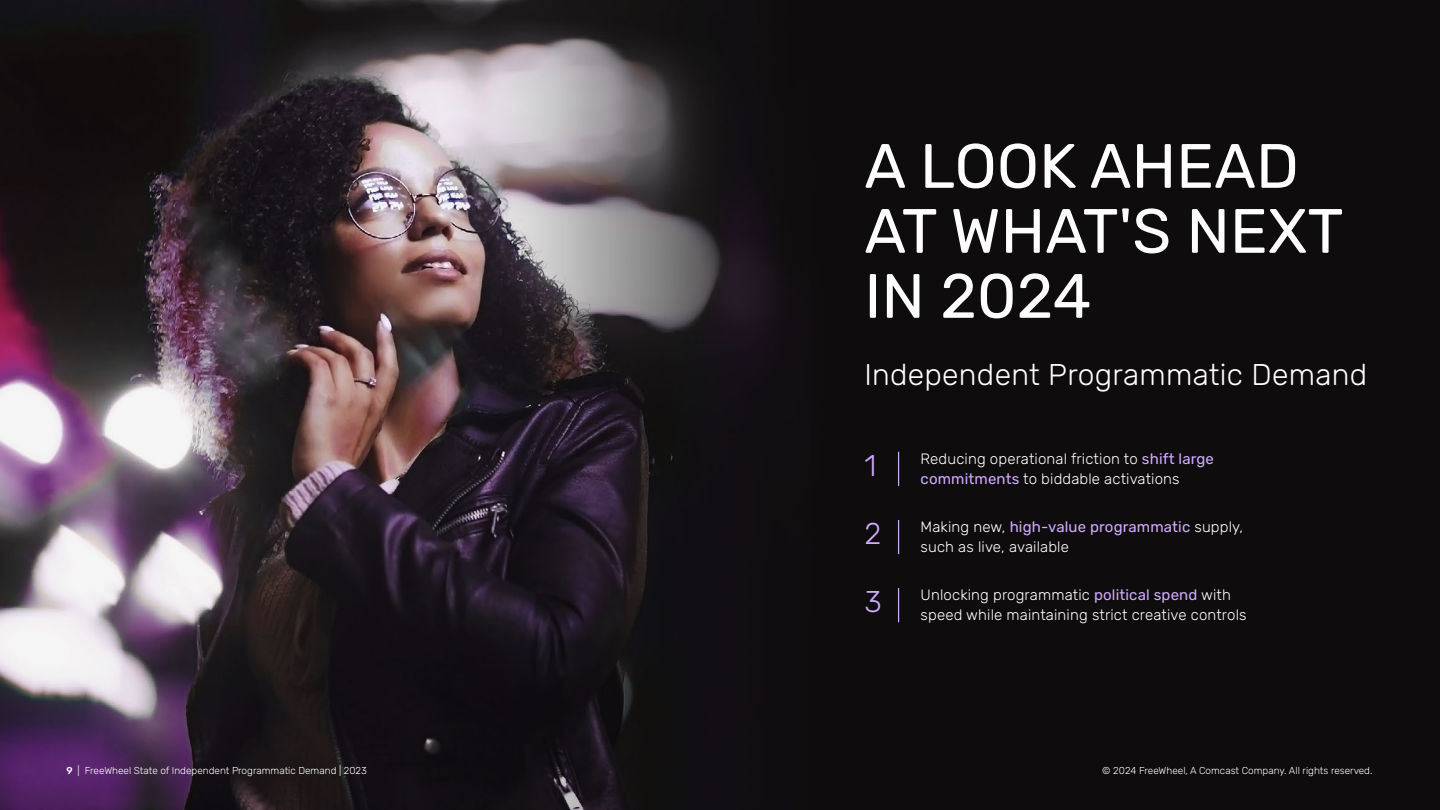
<style>
.page{position:relative;width:1440px;height:810px;background:#fff}
.page>*{position:absolute;margin:0;border:0;box-sizing:border-box;transform-origin:0 0}
.t1{font:62.5px/65px "Rubik";color:#fff}
.t2{font:300 30px "Rubik";letter-spacing:.01em;color:#fff}
.t3{font:300 30px "Rubik";color:#d0abff}
.t4{font:300 15px/20px "Rubik";letter-spacing:.01em;color:#fff}
.t5{font:300 10px "Rubik";color:#fff}
.s1{font-weight:400;color:#d0abff}
.s2{font-weight:500}
</style>
<div class="page">
<img style="left:0;top:0;width:1440px;height:810px">
<hr style="left:898px;top:452px;width:1px;height:34px;background:#d0abff">
<hr style="left:898px;top:520px;width:1px;height:34px;background:#d0abff">
<hr style="left:898px;top:588px;width:1px;height:34px;background:#d0abff">
<h1 class="t1" style="left:864px;top:137px;width:481px">A LOOK AHEAD<br>AT WHAT'S NEXT<br>IN 2024</h1>
<h2 class="t2" style="left:864px;top:353px;width:504px">Independent Programmatic Demand</h2>
<h2 class="t3" style="left:864px;top:444px;width:13px">1</h2>
<p class="t4" style="left:921px;top:450px;width:295px">Reducing operational friction to <span class="s1">shift large commitments</span> to biddable activations</p>
<h2 class="t3" style="left:864px;top:512px;width:18px">2</h2>
<p class="t4" style="left:921px;top:518px;width:324px">Making new, <span class="s1">high-value programmatic</span> supply, such as live, available</p>
<h2 class="t3" style="left:864px;top:580px;width:19px">3</h2>
<p class="t4" style="left:921px;top:586px;width:327px">Unlocking programmatic <span class="s1">political spend</span> with speed while maintaining strict creative controls</p>
<p class="t5" style="left:67px;top:764px;width:302px"><span class="s2">9</span> | FreeWheel State of Independent Programmatic Demand | 2023</p>
<p class="t5" style="left:1102px;top:764px;width:272px">© 2024 FreeWheel, A Comcast Company. All rights reserved.</p>
</div>
